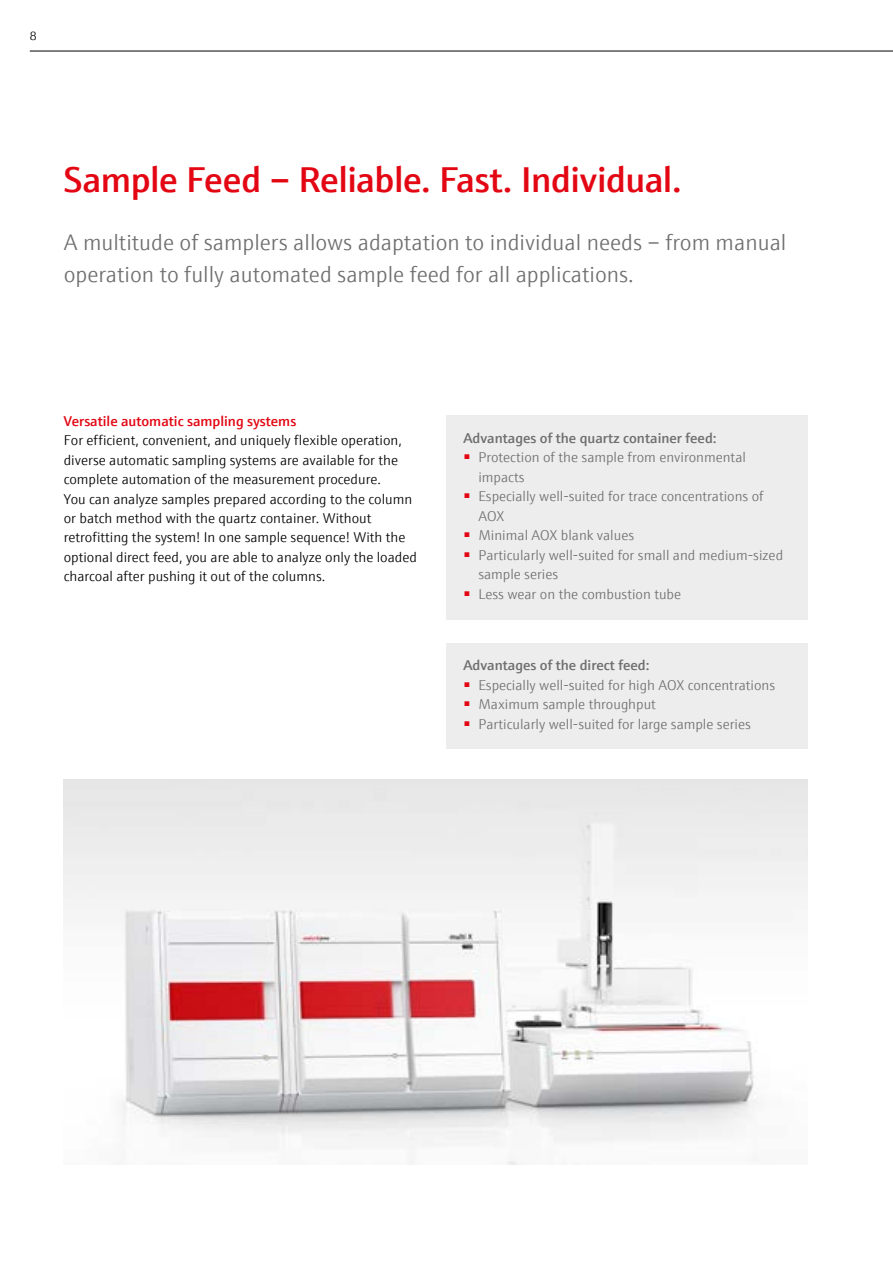
<style>
.page{position:relative;width:893px;height:1263px;background:#fff}
.page>*{position:absolute;margin:0;border:0;box-sizing:border-box;transform-origin:0 0}
.t1{font:600 36px "E+H Sans";letter-spacing:-.015em;color:#e30613}
.t2{font:300 22.5px/32.4px "E+H Sans";color:#706f6f}
.t3{font:300 14.25px/19.5px "E+H Sans";color:#000}
.t4{font:300 14.25px/19.5px "E+H Sans";color:#706f6f}
.t5{font:600 14.25px "E+H Sans";color:#706f6f}
.t6{font:600 14.25px "E+H Sans";color:#e30613}
.t7{font:300 12px "E+H Sans";color:#000}
</style>
<div class="page">
<hr style="left:30px;top:51px;width:863px;height:1px;background:#000">
<div style="left:446px;top:416px;width:362px;height:204px;background:#ededed"></div>
<div style="left:446px;top:643px;width:362px;height:105px;background:#ededed"></div>
<img style="left:64px;top:779px;width:744px;height:385px">
<p class="t7" style="left:30px;top:27px;width:8px">8</p>
<h1 class="t1" style="left:64px;top:152px;width:619px">Sample Feed – Reliable. Fast. Individual.</h1>
<h2 class="t2" style="left:64px;top:224px;width:724px">A multitude of samplers allows adaptation to individual needs – from manual operation to fully automated sample feed for all applications.</h2>
<p class="t6" style="left:64px;top:410px;width:234px">Versatile automatic sampling systems</p>
<p class="t3" style="left:64px;top:429px;width:355px">For efficient, convenient, and uniquely flexible operation, diverse automatic sampling systems are available for the complete automation of the measurement procedure.<br>You can analyze samples prepared according to the column or batch method with the quartz container. Without retrofitting the system! In one sample sequence! With the optional direct feed, you are able to analyze only the loaded charcoal after pushing it out of the columns.</p>
<p class="t5" style="left:463px;top:427px;width:255px">Advantages of the quartz container feed:</p>
<p class="t4" style="left:478px;top:446px;width:269px;text-indent:-15px"><sup>■</sup> Protection of the sample from environmental impacts</p>
<p class="t4" style="left:478px;top:485px;width:287px;text-indent:-15px"><sup>■</sup> Especially well-suited for trace concentrations of<br>AOX</p>
<p class="t4" style="left:463px;top:524px;width:172px"><sup>■</sup> Minimal AOX blank values</p>
<p class="t4" style="left:478px;top:544px;width:306px;text-indent:-15px"><sup>■</sup> Particularly well-suited for small and medium-sized sample series</p>
<p class="t4" style="left:463px;top:583px;width:219px"><sup>■</sup> Less wear on the combustion tube</p>
<p class="t5" style="left:463px;top:654px;width:187px">Advantages of the direct feed:</p>
<p class="t4" style="left:463px;top:674px;width:313px"><sup>■</sup> Especially well-suited for high AOX concentrations</p>
<p class="t4" style="left:463px;top:693px;width:194px"><sup>■</sup> Maximum sample throughput</p>
<p class="t4" style="left:463px;top:713px;width:289px"><sup>■</sup> Particularly well-suited for large sample series</p>
</div>
